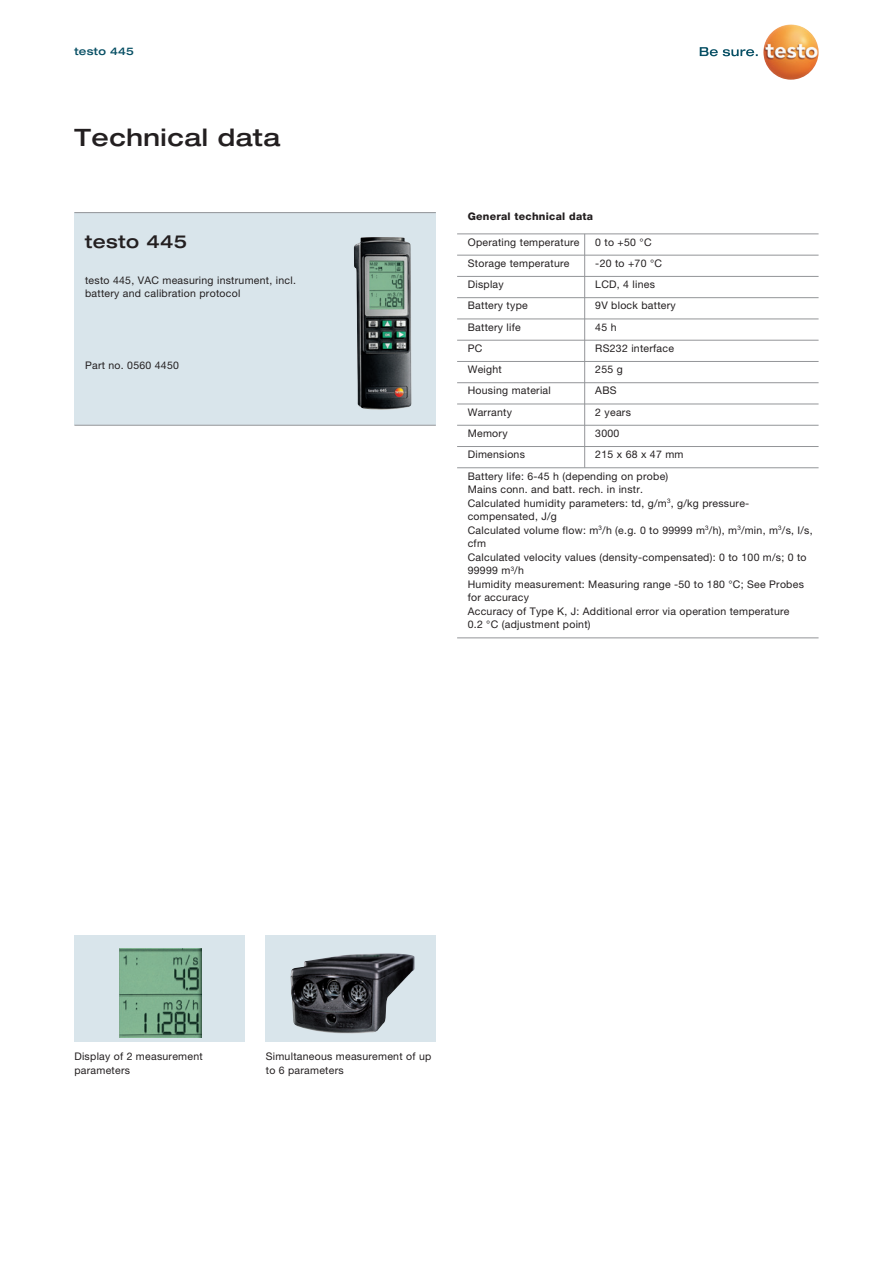
<style>
.page{position:relative;width:893px;height:1263px;background:#fff}
.page>*{position:absolute;margin:0;border:0;box-sizing:border-box;transform-origin:0 0}
.t1{font:500 expanded 24px "Helvetica Neue LTW1 G";letter-spacing:.025em;color:#231f20}
.t2{font:500 expanded 18px "Helvetica Neue LTW1 G";letter-spacing:.025em;color:#231f20}
.t3{font:10.5px/13.5px "Helvetica Neue LTW1 G";letter-spacing:.025em;color:#231f20}
.t4{font:800 10.5px "Helvetica Neue LTW1 G";letter-spacing:.025em;color:#231f20}
.t5{font:500 expanded 10.5px "Helvetica Neue LTW1 G";letter-spacing:.025em;color:#074f64}
</style>
<div class="page">
<div style="left:74px;top:213px;width:362px;height:212px;background:#d9e5eb"></div>
<hr style="left:74px;top:212px;width:362px;height:1px;background:#939598">
<hr style="left:74px;top:425px;width:362px;height:1px;background:#939598">
<img style="left:354px;top:237px;width:57px;height:173px">
<div style="left:74px;top:935px;width:170px;height:107px;background:#d9e5eb"></div>
<img style="left:120px;top:948px;width:82px;height:89px">
<div style="left:266px;top:935px;width:170px;height:107px;background:#d9e5eb"></div>
<img style="left:290px;top:953px;width:125px;height:81px">
<svg style="left:700px;top:47px;width:58px;height:9px"></svg>
<img style="left:763px;top:24px;width:56px;height:56px;border-radius:28px">
<hr style="left:457px;top:233px;width:362px;height:1px;background:#939598">
<hr style="left:457px;top:255px;width:362px;height:1px;background:#939598">
<hr style="left:457px;top:276px;width:362px;height:1px;background:#939598">
<hr style="left:457px;top:297px;width:362px;height:1px;background:#939598">
<hr style="left:457px;top:319px;width:362px;height:1px;background:#939598">
<hr style="left:457px;top:340px;width:362px;height:1px;background:#939598">
<hr style="left:457px;top:361px;width:362px;height:1px;background:#939598">
<hr style="left:457px;top:382px;width:362px;height:1px;background:#939598">
<hr style="left:457px;top:404px;width:362px;height:1px;background:#939598">
<hr style="left:457px;top:425px;width:362px;height:1px;background:#939598">
<hr style="left:457px;top:446px;width:362px;height:1px;background:#939598">
<hr style="left:457px;top:467px;width:362px;height:1px;background:#939598">
<hr style="left:457px;top:637px;width:362px;height:1px;background:#939598">
<hr style="left:584px;top:234px;width:1px;height:234px;background:#939598">
<p class="t5" style="left:74px;top:44px;width:61px">testo 445</p>
<h1 class="t1" style="left:74px;top:122px;width:208px">Technical data</h1>
<h2 class="t2" style="left:85px;top:230px;width:104px">testo 445</h2>
<p class="t3" style="left:85px;top:273px;width:212px">testo 445, VAC measuring instrument, incl. battery and calibration protocol</p>
<p class="t3" style="left:85px;top:358px;width:95px">Part no. 0560 4450</p>
<p class="t4" style="left:468px;top:210px;width:127px">General technical data</p>
<p class="t3" style="left:468px;top:235px;width:113px">Operating temperature</p>
<p class="t3" style="left:595px;top:235px;width:58px">0 to +50 °C</p>
<p class="t3" style="left:468px;top:256px;width:103px">Storage temperature</p>
<p class="t3" style="left:595px;top:256px;width:68px">-20 to +70 °C</p>
<p class="t3" style="left:468px;top:278px;width:37px">Display</p>
<p class="t3" style="left:595px;top:278px;width:61px">LCD, 4 lines</p>
<p class="t3" style="left:468px;top:299px;width:62px">Battery type</p>
<p class="t3" style="left:595px;top:299px;width:82px">9V block battery</p>
<p class="t3" style="left:468px;top:320px;width:55px">Battery life</p>
<p class="t3" style="left:595px;top:320px;width:23px">45 h</p>
<p class="t3" style="left:468px;top:341px;width:16px">PC</p>
<p class="t3" style="left:595px;top:341px;width:80px">RS232 interface</p>
<p class="t3" style="left:468px;top:363px;width:36px">Weight</p>
<p class="t3" style="left:595px;top:363px;width:29px">255 g</p>
<p class="t3" style="left:468px;top:384px;width:85px">Housing material</p>
<p class="t3" style="left:595px;top:384px;width:23px">ABS</p>
<p class="t3" style="left:468px;top:405px;width:46px">Warranty</p>
<p class="t3" style="left:595px;top:405px;width:37px">2 years</p>
<p class="t3" style="left:468px;top:426px;width:41px">Memory</p>
<p class="t3" style="left:595px;top:426px;width:26px">3000</p>
<p class="t3" style="left:468px;top:448px;width:59px">Dimensions</p>
<p class="t3" style="left:468px;top:444px;width:217px;line-height:21.3px;text-indent:128px">215 x 68 x 47 mm<br>Battery life: 6-45 h (depending on probe)</p>
<p class="t3" style="left:468px;top:482px;width:346px">Mains conn. and batt. rech. in instr.<br>Calculated humidity parameters: td, g/m<sup>3</sup>, g/kg pressure&shy;compensated, J/g<br>Calculated volume flow: m<sup>3</sup>/h (e.g. 0 to 99999 m<sup>3</sup>/h), m<sup>3</sup>/min, m<sup>3</sup>/s, I/s, cfm<br>Calculated velocity values (density-compensated): 0 to 100 m/s; 0 to 99999 m<sup>3</sup>/h<br>Humidity measurement: Measuring range -50 to 180 °C; See Probes for accuracy<br>Accuracy of Type K, J: Additional error via operation temperature<br>0.2 °C (adjustment point)</p>
<p class="t3" style="left:74px;top:1049px;width:130px">Display of 2 measurement parameters</p>
<p class="t3" style="left:266px;top:1049px;width:167px">Simultaneous measurement of up to 6 parameters</p>
</div>
